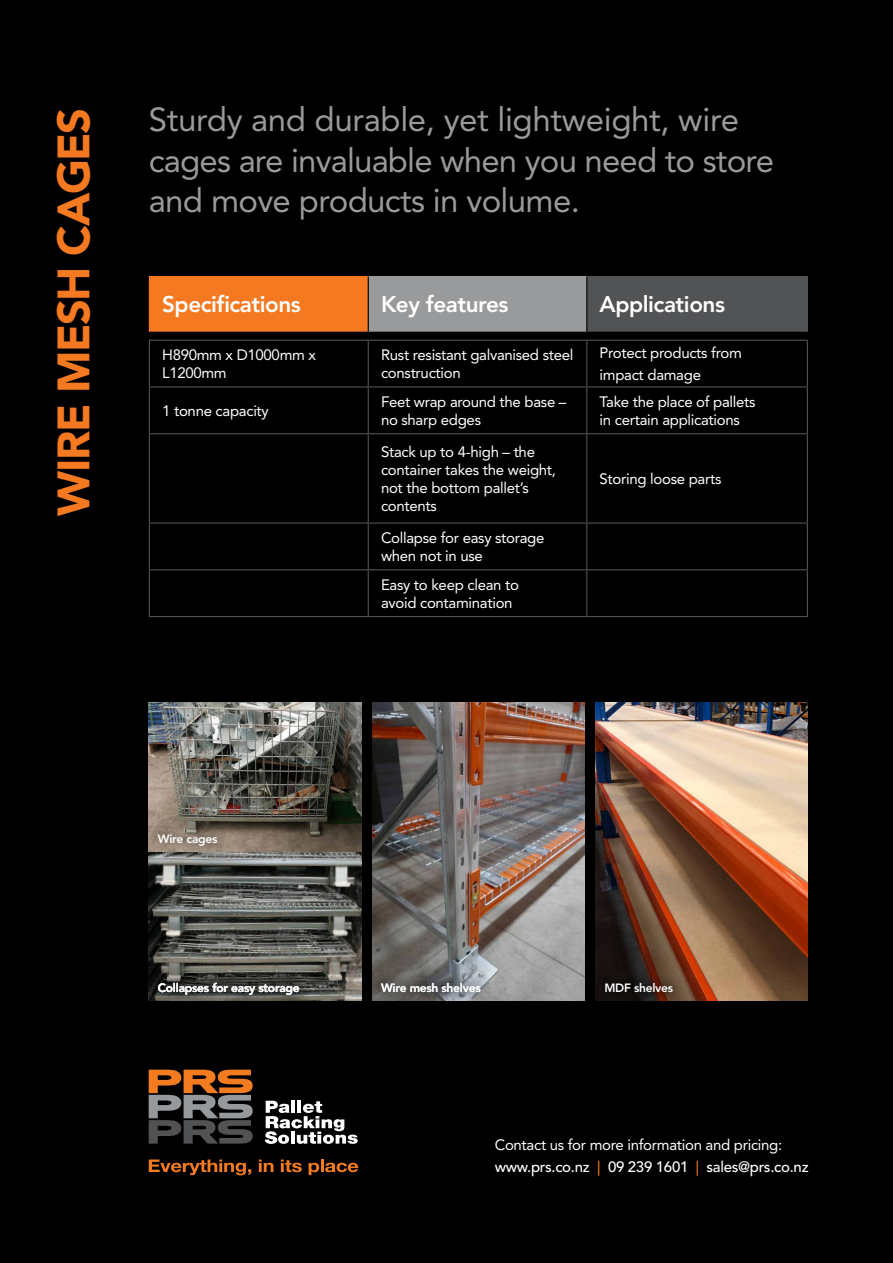
<style>
.page{position:relative;width:893px;height:1263px;background:#000}
.page>*{position:absolute;margin:0;border:0;box-sizing:border-box;transform-origin:0 0}
.t1{font:900 45px "Avenir";letter-spacing:-.03em;color:#f47920}
.t2{font:33px/40.5px "Avenir";letter-spacing:-.02em;color:#989a9c}
.t3{font:800 22.5px "Avenir";letter-spacing:-.02em;color:#fff}
.t4{font:15px/18px "Avenir";letter-spacing:-.02em;color:#fff}
.t5{font:800 12px "Avenir";letter-spacing:-.02em;color:#fff}
.s1{font-weight:500}
.s2{font-weight:500;color:#f47920}
</style>
<div class="page">
<svg style="left:265px;top:1101px;width:93px;height:43px"></svg>
<svg style="left:149px;top:1069px;width:104px;height:74px"></svg>
<svg style="left:149px;top:1159px;width:102px;height:16px"></svg>
<svg style="left:259px;top:1159px;width:14px;height:13px"></svg>
<svg style="left:281px;top:1159px;width:21px;height:13px"></svg>
<svg style="left:309px;top:1159px;width:49px;height:16px"></svg>
<div style="left:149px;top:276px;width:219px;height:56px;background:#f47920"></div>
<div style="left:368px;top:276px;width:219px;height:56px;background:#989a9c"></div>
<div style="left:587px;top:276px;width:220px;height:56px;background:#525355"></div>
<svg style="left:149px;top:339px;width:658px;height:1px"></svg>
<hr style="left:807px;top:276px;width:1px;height:56px;background:#525355">
<hr style="left:368px;top:276px;width:1px;height:56px;background:#000">
<hr style="left:586px;top:276px;width:1px;height:56px;background:#000">
<hr style="left:149px;top:340px;width:219px;height:1px;background:#525355">
<hr style="left:149px;top:341px;width:1px;height:45px;background:#525355">
<hr style="left:368px;top:340px;width:219px;height:1px;background:#525355">
<hr style="left:368px;top:341px;width:1px;height:45px;background:#525355">
<hr style="left:587px;top:340px;width:221px;height:1px;background:#525355">
<hr style="left:586px;top:341px;width:1px;height:45px;background:#525355">
<hr style="left:807px;top:341px;width:1px;height:45px;background:#525355">
<hr style="left:149px;top:386px;width:219px;height:1px;background:#525355">
<hr style="left:149px;top:387px;width:1px;height:46px;background:#525355">
<hr style="left:368px;top:386px;width:219px;height:1px;background:#525355">
<hr style="left:368px;top:387px;width:1px;height:46px;background:#525355">
<hr style="left:587px;top:386px;width:221px;height:1px;background:#525355">
<hr style="left:586px;top:387px;width:1px;height:46px;background:#525355">
<hr style="left:807px;top:387px;width:1px;height:46px;background:#525355">
<hr style="left:149px;top:433px;width:219px;height:1px;background:#525355">
<hr style="left:149px;top:434px;width:1px;height:88px;background:#525355">
<hr style="left:368px;top:433px;width:219px;height:1px;background:#525355">
<hr style="left:368px;top:434px;width:1px;height:88px;background:#525355">
<hr style="left:587px;top:433px;width:221px;height:1px;background:#525355">
<hr style="left:586px;top:434px;width:1px;height:88px;background:#525355">
<hr style="left:807px;top:434px;width:1px;height:88px;background:#525355">
<hr style="left:149px;top:522px;width:219px;height:2px;background:#525355">
<hr style="left:149px;top:524px;width:1px;height:45px;background:#525355">
<hr style="left:368px;top:522px;width:219px;height:2px;background:#525355">
<hr style="left:368px;top:524px;width:1px;height:45px;background:#525355">
<hr style="left:587px;top:522px;width:221px;height:2px;background:#525355">
<hr style="left:586px;top:524px;width:1px;height:45px;background:#525355">
<hr style="left:807px;top:524px;width:1px;height:45px;background:#525355">
<hr style="left:149px;top:569px;width:219px;height:1px;background:#525355">
<hr style="left:149px;top:570px;width:1px;height:46px;background:#525355">
<hr style="left:368px;top:569px;width:219px;height:1px;background:#525355">
<hr style="left:368px;top:570px;width:1px;height:46px;background:#525355">
<hr style="left:587px;top:569px;width:221px;height:1px;background:#525355">
<hr style="left:586px;top:570px;width:1px;height:46px;background:#525355">
<hr style="left:807px;top:570px;width:1px;height:46px;background:#525355">
<hr style="left:149px;top:616px;width:219px;height:1px;background:#525355">
<hr style="left:368px;top:616px;width:219px;height:1px;background:#525355">
<hr style="left:587px;top:616px;width:221px;height:1px;background:#525355">
<img style="left:372px;top:703px;width:213px;height:297px">
<img style="left:149px;top:703px;width:212px;height:297px">
<img style="left:595px;top:703px;width:213px;height:297px">
<div style="left:596px;top:974px;width:85px;height:26px;background:#000;opacity:.8"></div>
<div style="left:150px;top:825px;width:75px;height:29px;background:#000;opacity:.5"></div>
<div style="left:368px;top:969px;width:125px;height:36px;background:#000;opacity:.8"></div>
<div style="left:145px;top:969px;width:167px;height:38px;background:#000;opacity:.8"></div>
<h1 class="t1" style="left:47px;top:516px;width:409px;rotate:-90deg">WIRE MESH CAGES</h1>
<h2 class="t2" style="left:149px;top:100px;width:627px">Sturdy and durable, yet lightweight, wire cages are invaluable when you need to store and move products in volume.</h2>
<h3 class="t3" style="left:162px;top:291px;width:140px">Specifications</h3>
<h3 class="t3" style="left:381px;top:291px;width:129px">Key features</h3>
<h3 class="t3" style="left:600px;top:291px;width:127px">Applications</h3>
<p class="t4" style="left:162px;top:346px;width:155px">H890mm x D1000mm x<br>L1200mm</p>
<p class="t4" style="left:381px;top:346px;width:194px">Rust resistant galvanised steel construction</p>
<p class="t4" style="left:600px;top:342px;width:144px;line-height:21.6px">Protect products from impact damage</p>
<p class="t4" style="left:162px;top:402px;width:108px">1 tonne capacity</p>
<p class="t4" style="left:381px;top:393px;width:187px">Feet wrap around the base – no sharp edges</p>
<p class="t4" style="left:600px;top:393px;width:157px">Take the place of pallets in certain applications</p>
<p class="t4" style="left:381px;top:443px;width:177px">Stack up to 4-high – the container takes the weight, not the bottom pallet’s contents</p>
<p class="t4" style="left:600px;top:470px;width:123px">Storing loose parts</p>
<p class="t5" style="left:158px;top:831px;width:61px">Wire cages</p>
<p class="t4" style="left:381px;top:529px;width:165px">Collapse for easy storage when not in use</p>
<p class="t4" style="left:381px;top:576px;width:139px">Easy to keep clean to avoid contamination</p>
<p class="t5" style="left:158px;top:980px;width:143px">Collapses for easy storage</p>
<p class="t5" style="left:381px;top:980px;width:101px">Wire mesh shelves</p>
<p class="t5" style="left:604px;top:980px;width:70px">MDF shelves</p>
<p class="t4" style="left:495px;top:1134px;width:315px;line-height:21.6px">Contact us for more information and pricing: <span class="s1">www.prs.co.nz</span> <span class="s2">|</span> <span class="s1">09 239 1601</span> <span class="s2">|</span> <span class="s1">sales@prs.co.nz</span></p>
</div>
